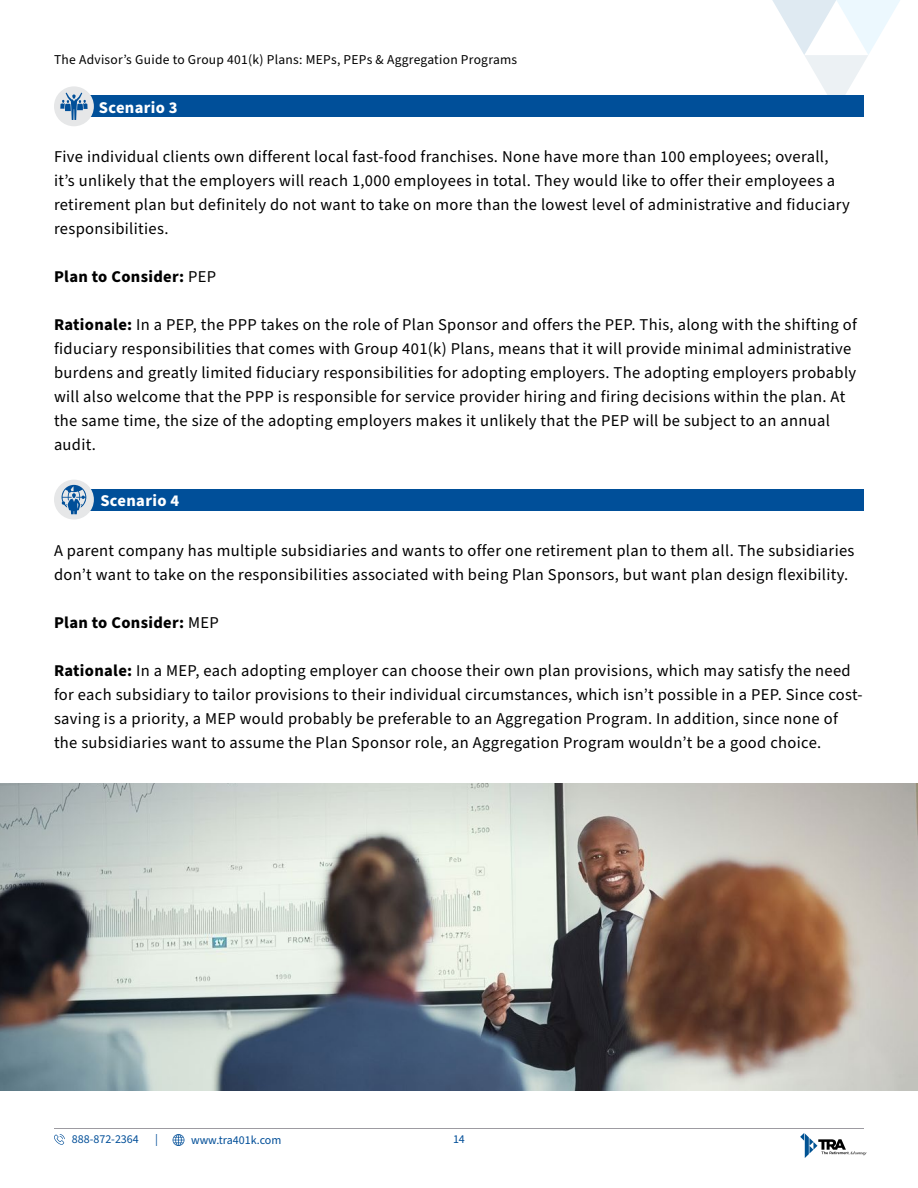
<style>
.page{position:relative;width:918px;height:1188px;background:#fff}
.page>*{position:absolute;margin:0;border:0;box-sizing:border-box;transform-origin:0 0}
.t1{font:16.5px/24px "Source Sans Pro";letter-spacing:.02em;color:#000}
.t2{font:700 16.5px "Source Sans Pro";letter-spacing:.02em;color:#000}
.t3{font:700 16.5px "Source Sans Pro";letter-spacing:.02em;color:#fff}
.t4{font:13.5px "Source Sans Pro";letter-spacing:.02em;color:#000}
.t5{font:12px "Source Sans Pro";color:#004e98}
.s1{font-weight:400}
.s2{font-weight:700}
</style>
<div class="page">
<svg style="left:772px;top:0;width:128px;height:96px"></svg>
<svg style="left:54px;top:1134px;width:11px;height:11px"></svg>
<svg style="left:173px;top:1134px;width:11px;height:12px"></svg>
<hr style="left:54px;top:1129px;width:810px;height:1px;background:#9d9ba1">
<svg style="left:800px;top:1133px;width:66px;height:25px"></svg>
<img style="left:0;top:783px;width:918px;height:308px">
<div style="left:84px;top:489px;width:780px;height:22px;background:#004f99"></div>
<div style="left:54px;top:480px;width:40px;height:40px;background:#e6e7e8;border-radius:50%"></div>
<svg style="left:62px;top:485px;width:24px;height:29px"></svg>
<div style="left:84px;top:96px;width:780px;height:21px;background:#004f99"></div>
<div style="left:54px;top:86px;width:40px;height:40px;background:#e6e7e8;border-radius:50%"></div>
<svg style="left:60px;top:92px;width:28px;height:28px"></svg>
<p class="t4" style="left:54px;top:51px;width:465px">The Advisor’s Guide to Group 401(k) Plans: MEPs, PEPs &amp; Aggregation Programs</p>
<p class="t3" style="left:99px;top:96px;width:80px">Scenario 3</p>
<p class="t1" style="left:54px;top:145px;width:797px">Five individual clients own different local fast-food franchises. None have more than 100 employees; overall, it’s unlikely that the employers will reach 1,000 employees in total. They would like to offer their employees a retirement plan but definitely do not want to take on more than the lowest level of administrative and fiduciary responsibilities.</p>
<p class="t2" style="left:54px;top:265px;width:164px">Plan to Consider: <span class="s1">PEP</span></p>
<p class="t1" style="left:54px;top:313px;width:804px"><span class="s2">Rationale:</span> In a PEP, the PPP takes on the role of Plan Sponsor and offers the PEP. This, along with the shifting of fiduciary responsibilities that comes with Group 401(k) Plans, means that it will provide minimal administrative burdens and greatly limited fiduciary responsibilities for adopting employers. The adopting employers probably will also welcome that the PPP is responsible for service provider hiring and firing decisions within the plan. At the same time, the size of the adopting employers makes it unlikely that the PEP will be subject to an annual audit.</p>
<p class="t3" style="left:100px;top:489px;width:80px">Scenario 4</p>
<p class="t1" style="left:54px;top:539px;width:802px">A parent company has multiple subsidiaries and wants to offer one retirement plan to them all. The subsidiaries don’t want to take on the responsibilities associated with being Plan Sponsors, but want plan design flexibility.</p>
<p class="t2" style="left:54px;top:611px;width:166px">Plan to Consider: <span class="s1">MEP</span></p>
<p class="t1" style="left:54px;top:659px;width:810px"><span class="s2">Rationale:</span> In a MEP, each adopting employer can choose their own plan provisions, which may satisfy the need for each subsidiary to tailor provisions to their individual circumstances, which isn’t possible in a PEP. Since cost&shy;saving is a priority, a MEP would probably be preferable to an Aggregation Program. In addition, since none of the subsidiaries want to assume the Plan Sponsor role, an Aggregation Program wouldn’t be a good choice.</p>
<p class="t5" style="left:72px;top:1131px;width:69px">888-872-2364</p>
<p class="t5" style="left:155px;top:1131px;width:4px">|</p>
<p class="t5" style="left:191px;top:1132px;width:92px">www.tra401k.com</p>
<p class="t5" style="left:453px;top:1131px;width:13px">14</p>
</div>
